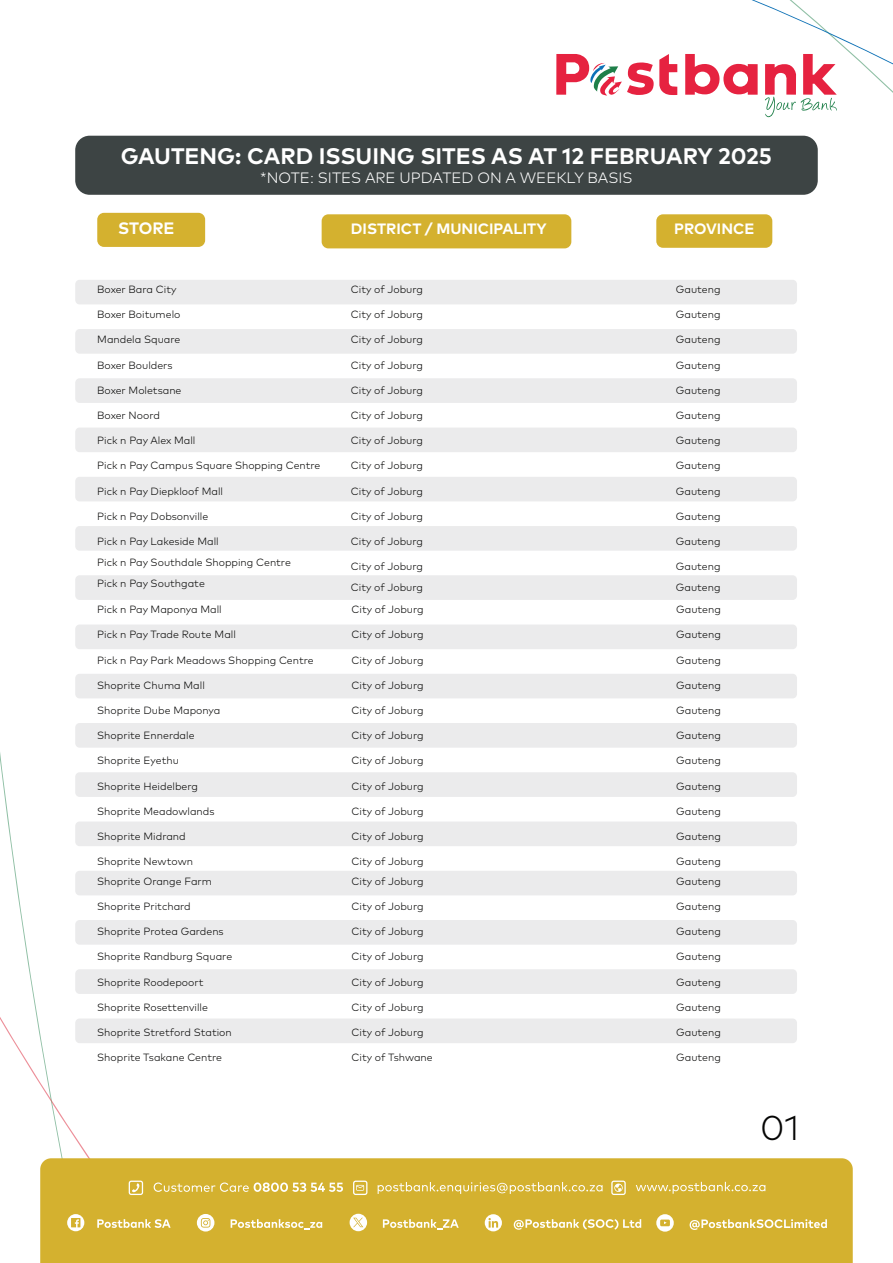
<style>
.page{position:relative;width:893px;height:1263px;background:#fff}
.page>*{position:absolute;margin:0;border:0;box-sizing:border-box;transform-origin:0 0}
.t1{font:300 34.5px "Mark Pro";color:#050504}
.t2{font:700 22.5px "Mark Pro";color:#fff}
.t3{font:700 16.5px "Mark Pro";color:#fff}
.t4{font:300 15px "Mark Pro";color:#fff}
.t5{font:700 15px "Mark Pro";color:#fff}
.t6{font:300 10.5px/21.5px "Mark Pro";color:#050504}
</style>
<div class="page">
<svg style="left:258px;top:0;width:635px;height:249px"></svg>
<svg style="left:0;top:135px;width:258px;height:1023px"></svg>
<div style="left:40px;top:1158px;width:813px;height:105px;background:#d4b12f"></div>
<svg style="left:690px;top:1219px;width:137px;height:11px"></svg>
<svg style="left:97px;top:1219px;width:74px;height:9px"></svg>
<svg style="left:67px;top:1214px;width:17px;height:17px"></svg>
<svg style="left:656px;top:1214px;width:18px;height:17px"></svg>
<svg style="left:231px;top:1219px;width:91px;height:11px"></svg>
<svg style="left:197px;top:1214px;width:17px;height:17px"></svg>
<svg style="left:514px;top:1219px;width:127px;height:11px"></svg>
<svg style="left:485px;top:1214px;width:17px;height:17px"></svg>
<svg style="left:383px;top:1219px;width:76px;height:10px"></svg>
<svg style="left:350px;top:1214px;width:17px;height:17px"></svg>
<svg style="left:154px;top:1182px;width:189px;height:10px"></svg>
<svg style="left:129px;top:1180px;width:14px;height:15px"></svg>
<svg style="left:378px;top:1182px;width:225px;height:12px"></svg>
<svg style="left:353px;top:1180px;width:14px;height:15px"></svg>
<svg style="left:636px;top:1182px;width:129px;height:12px"></svg>
<svg style="left:611px;top:1180px;width:15px;height:15px"></svg>
<div style="left:75px;top:136px;width:743px;height:59px;background:#3d4444;border-radius:14px"></div>
<div style="left:97px;top:213px;width:108px;height:34px;background:#d4b12f;border-radius:7px"></div>
<div style="left:656px;top:214px;width:116px;height:34px;background:#d4b12f;border-radius:7px"></div>
<div style="left:322px;top:214px;width:249px;height:34px;background:#d4b12f;border-radius:7px"></div>
<div style="left:75px;top:280px;width:722px;height:24px;background:#ebebec;border-radius:4px"></div>
<div style="left:75px;top:329px;width:722px;height:25px;background:#ebebec;border-radius:4px"></div>
<div style="left:75px;top:378px;width:722px;height:25px;background:#ebebec;border-radius:4px"></div>
<div style="left:75px;top:427px;width:722px;height:25px;background:#ebebec;border-radius:4px"></div>
<div style="left:75px;top:477px;width:722px;height:24px;background:#ebebec;border-radius:4px"></div>
<div style="left:75px;top:526px;width:722px;height:25px;background:#ebebec;border-radius:4px"></div>
<div style="left:75px;top:575px;width:722px;height:25px;background:#ebebec;border-radius:4px"></div>
<div style="left:75px;top:624px;width:722px;height:25px;background:#ebebec;border-radius:4px"></div>
<div style="left:75px;top:674px;width:722px;height:24px;background:#ebebec;border-radius:4px"></div>
<div style="left:75px;top:723px;width:722px;height:25px;background:#ebebec;border-radius:4px"></div>
<div style="left:75px;top:772px;width:722px;height:25px;background:#ebebec;border-radius:4px"></div>
<div style="left:75px;top:821px;width:722px;height:25px;background:#ebebec;border-radius:4px"></div>
<div style="left:75px;top:871px;width:722px;height:24px;background:#ebebec;border-radius:4px"></div>
<div style="left:75px;top:920px;width:722px;height:25px;background:#ebebec;border-radius:4px"></div>
<div style="left:75px;top:969px;width:722px;height:25px;background:#ebebec;border-radius:4px"></div>
<div style="left:75px;top:1018px;width:722px;height:25px;background:#ebebec;border-radius:4px"></div>
<h2 class="t2" style="left:121px;top:139px;width:653px">GAUTENG: CARD ISSUING SITES AS AT 12 FEBRUARY 2025</h2>
<h3 class="t4" style="left:260px;top:166px;width:374px">*NOTE: SITES ARE UPDATED ON A WEEKLY BASIS</h3>
<h3 class="t3" style="left:118px;top:215px;width:58px">STORE</h3>
<h3 class="t5" style="left:351px;top:217px;width:197px">DISTRICT / MUNICIPALITY</h3>
<h3 class="t5" style="left:674px;top:217px;width:82px">PROVINCE</h3>
<p class="t6" style="left:97px;top:278px;width:81px">Boxer Bara City</p>
<p class="t6" style="left:97px;top:303px;width:85px">Boxer Boitumelo</p>
<p class="t6" style="left:97px;top:328px;width:85px">Mandela Square</p>
<p class="t6" style="left:97px;top:353px;width:77px">Boxer Boulders</p>
<p class="t6" style="left:97px;top:379px;width:86px">Boxer Moletsane</p>
<p class="t6" style="left:97px;top:404px;width:64px">Boxer Noord</p>
<p class="t6" style="left:97px;top:429px;width:100px">Pick n Pay Alex Mall</p>
<p class="t6" style="left:97px;top:454px;width:225px">Pick n Pay Campus Square Shopping Centre</p>
<p class="t6" style="left:97px;top:479px;width:127px">Pick n Pay Diepkloof Mall</p>
<p class="t6" style="left:97px;top:505px;width:112px">Pick n Pay Dobsonville</p>
<p class="t6" style="left:97px;top:530px;width:195px;line-height:21px">Pick n Pay Lakeside Mall<br>Pick n Pay Southdale Shopping Centre<br>Pick n Pay Southgate</p>
<p class="t6" style="left:97px;top:598px;width:126px">Pick n Pay Maponya Mall</p>
<p class="t6" style="left:97px;top:623px;width:140px">Pick n Pay Trade Route Mall</p>
<p class="t6" style="left:97px;top:648px;width:218px">Pick n Pay Park Meadows Shopping Centre</p>
<p class="t6" style="left:97px;top:673px;width:109px">Shoprite Chuma Mall</p>
<p class="t6" style="left:97px;top:699px;width:125px">Shoprite Dube Maponya</p>
<p class="t6" style="left:97px;top:724px;width:99px">Shoprite Ennerdale</p>
<p class="t6" style="left:97px;top:749px;width:83px">Shoprite Eyethu</p>
<p class="t6" style="left:97px;top:774px;width:102px">Shoprite Heidelberg</p>
<p class="t6" style="left:97px;top:799px;width:119px">Shoprite Meadowlands</p>
<p class="t6" style="left:97px;top:825px;width:90px">Shoprite Midrand</p>
<p class="t6" style="left:97px;top:851px;width:116px;line-height:19.6px">Shoprite Newtown<br>Shoprite Orange Farm</p>
<p class="t6" style="left:97px;top:895px;width:95px">Shoprite Pritchard</p>
<p class="t6" style="left:97px;top:920px;width:128px">Shoprite Protea Gardens</p>
<p class="t6" style="left:97px;top:945px;width:136px">Shoprite Randburg Square</p>
<p class="t6" style="left:97px;top:970px;width:108px">Shoprite Roodepoort</p>
<p class="t6" style="left:97px;top:995px;width:112px">Shoprite Rosettenville</p>
<p class="t6" style="left:97px;top:1021px;width:136px">Shoprite Stretford Station</p>
<p class="t6" style="left:97px;top:1046px;width:126px">Shoprite Tsakane Centre</p>
<p class="t6" style="left:351px;top:278px;width:74px">City of Joburg</p>
<p class="t6" style="left:351px;top:303px;width:74px">City of Joburg</p>
<p class="t6" style="left:351px;top:328px;width:74px">City of Joburg</p>
<p class="t6" style="left:351px;top:353px;width:74px">City of Joburg</p>
<p class="t6" style="left:351px;top:379px;width:74px">City of Joburg</p>
<p class="t6" style="left:351px;top:404px;width:74px">City of Joburg</p>
<p class="t6" style="left:351px;top:429px;width:74px">City of Joburg</p>
<p class="t6" style="left:351px;top:454px;width:74px">City of Joburg</p>
<p class="t6" style="left:351px;top:479px;width:74px">City of Joburg</p>
<p class="t6" style="left:351px;top:505px;width:74px">City of Joburg</p>
<p class="t6" style="left:351px;top:530px;width:74px">City of Joburg</p>
<p class="t6" style="left:351px;top:555px;width:74px;text-align:justify">City of Joburg City of Joburg City of Joburg</p>
<p class="t6" style="left:352px;top:623px;width:74px">City of Joburg</p>
<p class="t6" style="left:352px;top:648px;width:74px">City of Joburg</p>
<p class="t6" style="left:352px;top:673px;width:74px">City of Joburg</p>
<p class="t6" style="left:352px;top:699px;width:74px">City of Joburg</p>
<p class="t6" style="left:352px;top:724px;width:74px">City of Joburg</p>
<p class="t6" style="left:352px;top:749px;width:74px">City of Joburg</p>
<p class="t6" style="left:352px;top:774px;width:74px">City of Joburg</p>
<p class="t6" style="left:352px;top:799px;width:74px">City of Joburg</p>
<p class="t6" style="left:352px;top:825px;width:74px">City of Joburg</p>
<p class="t6" style="left:352px;top:851px;width:74px;line-height:19.6px">City of Joburg<br>City of Joburg</p>
<p class="t6" style="left:352px;top:895px;width:74px">City of Joburg</p>
<p class="t6" style="left:352px;top:920px;width:74px">City of Joburg</p>
<p class="t6" style="left:352px;top:945px;width:74px">City of Joburg</p>
<p class="t6" style="left:352px;top:970px;width:74px">City of Joburg</p>
<p class="t6" style="left:352px;top:995px;width:74px">City of Joburg</p>
<p class="t6" style="left:352px;top:1021px;width:74px">City of Joburg</p>
<p class="t6" style="left:352px;top:1046px;width:83px">City of Tshwane</p>
<p class="t6" style="left:676px;top:278px;width:46px">Gauteng</p>
<p class="t6" style="left:676px;top:303px;width:46px">Gauteng</p>
<p class="t6" style="left:676px;top:328px;width:46px">Gauteng</p>
<p class="t6" style="left:676px;top:353px;width:46px">Gauteng</p>
<p class="t6" style="left:676px;top:379px;width:46px">Gauteng</p>
<p class="t6" style="left:676px;top:404px;width:46px">Gauteng</p>
<p class="t6" style="left:676px;top:429px;width:46px">Gauteng</p>
<p class="t6" style="left:676px;top:454px;width:46px">Gauteng</p>
<p class="t6" style="left:676px;top:479px;width:46px">Gauteng</p>
<p class="t6" style="left:676px;top:505px;width:46px">Gauteng</p>
<p class="t6" style="left:676px;top:530px;width:46px">Gauteng</p>
<p class="t6" style="left:676px;top:555px;width:47px;text-align:justify">Gauteng Gauteng Gauteng</p>
<p class="t6" style="left:676px;top:623px;width:46px">Gauteng</p>
<p class="t6" style="left:676px;top:648px;width:46px">Gauteng</p>
<p class="t6" style="left:676px;top:673px;width:46px">Gauteng</p>
<p class="t6" style="left:676px;top:699px;width:46px">Gauteng</p>
<p class="t6" style="left:676px;top:724px;width:46px">Gauteng</p>
<p class="t6" style="left:676px;top:749px;width:46px">Gauteng</p>
<p class="t6" style="left:676px;top:774px;width:46px">Gauteng</p>
<p class="t6" style="left:676px;top:799px;width:46px">Gauteng</p>
<p class="t6" style="left:676px;top:825px;width:46px">Gauteng</p>
<p class="t6" style="left:676px;top:851px;width:46px;line-height:19.6px">Gauteng<br>Gauteng</p>
<p class="t6" style="left:676px;top:895px;width:46px">Gauteng</p>
<p class="t6" style="left:676px;top:920px;width:46px">Gauteng</p>
<p class="t6" style="left:676px;top:945px;width:46px">Gauteng</p>
<p class="t6" style="left:676px;top:970px;width:46px">Gauteng</p>
<p class="t6" style="left:676px;top:995px;width:46px">Gauteng</p>
<p class="t6" style="left:676px;top:1021px;width:46px">Gauteng</p>
<p class="t6" style="left:676px;top:1046px;width:46px">Gauteng</p>
<h1 class="t1" style="left:760px;top:1102px;width:41px">01</h1>
</div>
